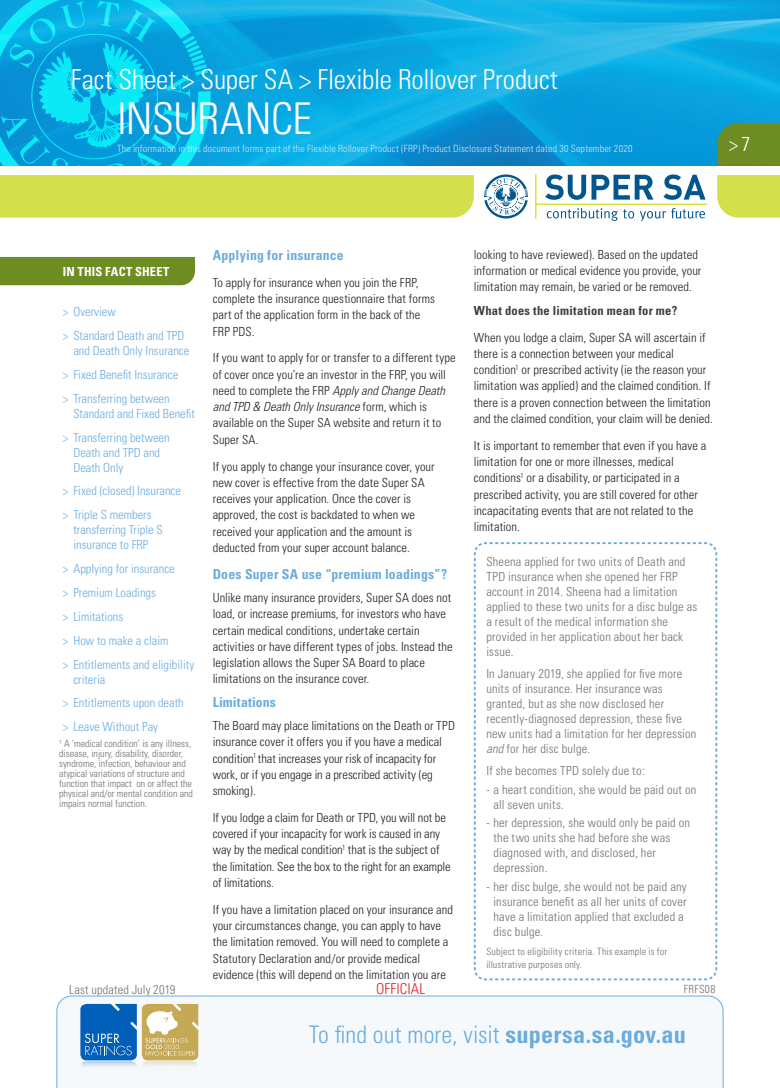
<style>
.page{position:relative;width:780px;height:1088px;background:#fff}
.page>*{position:absolute;margin:0;border:0;box-sizing:border-box;transform-origin:0 0}
.t1{font:300 condensed 43.75px "Univers";letter-spacing:-.01em;color:#fff}
.t2{font:300 condensed 27.5px "Univers";letter-spacing:-.005em;color:#fff}
.t3{font:300 condensed 24.25px "Univers";letter-spacing:.005em;color:#6cacdd}
.t4{font:300 condensed 20px "Univers";color:#fff}
.t5{font:300 condensed 15px "Univers";letter-spacing:.01em;color:#e32121}
.Body_Heading_-_blue{font:700 condensed 13.75px "Univers";letter-spacing:.015em;color:#6cacdd}
.Body{font:700 condensed 13.75px "Univers";letter-spacing:.01em;color:#6cacdd}
.Body-2{font:300 condensed 12.5px/16.2px "Univers";letter-spacing:.005em;color:#231f20}
.Body-3{font:300 condensed 12.5px/15px "Univers";letter-spacing:.015em;color:#717074}
.t6{font:300 condensed 12.5px/23.9px "Univers";color:#6cacdd}
.Body-4{font:700 condensed 12.5px "Univers";letter-spacing:.02em;color:#3e3e3f}
.t7{font:700 condensed 12.5px "Univers";letter-spacing:.01em;color:#fff}
.t8{font:300 condensed 11.25px "Univers";letter-spacing:.025em;color:#717074}
.Caption_Disclaimer{font:300 condensed 10px/10px "Univers";color:#717074}
.t9{font:300 condensed 10px "Univers";letter-spacing:.015em;color:#cfe1f3}
.Body-5{font:300 condensed 10px/12.5px "Univers";letter-spacing:.02em;color:#717074}
.s1{font-style:italic}
.s2{font-weight:700}
</style>
<div class="page">
<img style="left:474px;top:0;width:306px;height:165px">
<svg style="left:545px;top:174px;width:108px;height:26px"></svg>
<svg style="left:663px;top:174px;width:42px;height:26px"></svg>
<svg style="left:546px;top:208px;width:88px;height:13px"></svg>
<svg style="left:640px;top:208px;width:65px;height:13px"></svg>
<hr style="left:535px;top:174px;width:1px;height:45px;background:#d8e039">
<hr style="left:535px;top:204px;width:172px;height:1px;background:#d8e039">
<svg style="left:484px;top:174px;width:44px;height:44px"></svg>
<svg style="left:717px;top:175px;width:63px;height:43px;background:#d6e055"></svg>
<svg style="left:0;top:0;width:474px;height:218px;background:#3cbac6"></svg>
<div style="left:717px;top:123px;width:63px;height:42px;background:#6d8d23"></div>
<div style="left:0;top:257px;width:195px;height:28px;background:#6d8d23"></div>
<div style="left:57px;top:996px;width:666px;height:92px;background:#f6f9fc"></div>
<svg style="left:80px;top:1004px;width:118px;height:84px"></svg>
<svg style="left:473px;top:542px;width:245px;height:439px"></svg>
<h2 class="t2" style="left:71px;top:63px;width:488px">Fact Sheet &gt; Super SA &gt; Flexible Rollover Product</h2>
<h1 class="t1" style="left:117px;top:93px;width:196px">INSURANCE</h1>
<p class="t9" style="left:117px;top:142px;width:517px">The information in this document forms part of the Flexible Rollover Product (FRP) Product Disclosure Statement dated 30 September 2020</p>
<h3 class="t4" style="left:729px;top:132px;width:23px">&gt;7</h3>
<p class="t7" style="left:63px;top:264px;width:108px">IN THIS FACT SHEET</p>
<p class="t6" style="left:63px;top:300px;width:123px">&gt; Overview<br>&gt; Standard Death and TPD</p>
<p class="t6" style="left:63px;top:339px;width:128px;text-indent:11px">and Death Only Insurance &gt; Fixed Benefit Insurance<br>&gt; Transferring between</p>
<p class="t6" style="left:63px;top:401px;width:134px;text-indent:11px">Standard and Fixed Benefit &gt; Transferring between</p>
<p class="t6" style="left:73px;top:445px;width:88px;line-height:15px">Death and TPD and<br>Death Only</p>
<p class="t6" style="left:63px;top:479px;width:120px">&gt; Fixed (closed) Insurance &gt; Triple S members</p>
<p class="t6" style="left:73px;top:522px;width:91px;line-height:15px">transferring Triple S insurance to FRP</p>
<p class="t6" style="left:63px;top:557px;width:133px">&gt; Applying for insurance<br>&gt; Premium Loadings<br>&gt; Limitations<br>&gt; How to make a claim<br>&gt; Entitlements and eligibility</p>
<p class="t6" style="left:63px;top:667px;width:122px;text-indent:11px">criteria<br>&gt; Entitlements upon death &gt; Leave Without Pay</p>
<p class="Caption_Disclaimer" style="left:59px;top:738px;width:135px"><sup>1</sup> A ‘medical condition’ is any illness, disease, injury, disability, disorder, syndrome, infection, behaviour and atypical variations of structure and function that impact on or affect the physical and/or mental condition and impairs normal function.</p>
<p class="Body_Heading_-_blue" style="left:213px;top:247px;width:133px">Applying for insurance</p>
<p class="Body-2" style="left:213px;top:274px;width:224px">To apply for insurance when you join the FRP, complete the insurance questionnaire that forms part of the application form in the back of the FRP PDS.</p>
<p class="Body-2" style="left:213px;top:350px;width:244px">If you want to apply for or transfer to a different type of cover once you’re an investor in the FRP, you will need to complete the FRP <span class="s1">Apply and Change Death and TPD &amp; Death Only Insurance</span> form, which is available on the Super SA website and return it to Super SA.</p>
<p class="Body-2" style="left:213px;top:458px;width:223px">If you apply to change your insurance cover, your new cover is effective from the date Super SA receives your application. Once the cover is approved, the cost is backdated to when we received your application and the amount is deducted from your super account balance.</p>
<p class="Body_Heading_-_blue" style="left:213px;top:565px;width:236px">Does Super SA use “premium loadings”?</p>
<p class="Body-2" style="left:213px;top:589px;width:241px">Unlike many insurance providers, Super SA does not load, or increase premiums, for investors who have certain medical conditions, undertake certain activities or have different types of jobs. Instead the legislation allows the Super SA Board to place limitations on the insurance cover.</p>
<p class="Body" style="left:213px;top:693px;width:65px">Limitations</p>
<p class="Body-2" style="left:213px;top:717px;width:244px">The Board may place limitations on the Death or TPD insurance cover it offers you if you have a medical condition<sup>1</sup> that increases your risk of incapacity for work, or if you engage in a prescribed activity (eg smoking).</p>
<p class="Body-2" style="left:213px;top:809px;width:239px">If you lodge a claim for Death or TPD, you will not be covered if your incapacity for work is caused in any way by the medical condition<sup>1</sup> that is the subject of the limitation. See the box to the right for an example of limitations.</p>
<p class="Body-2" style="left:213px;top:901px;width:242px">If you have a limitation placed on your insurance and your circumstances change, you can apply to have the limitation removed. You will need to complete a Statutory Declaration and/or provide medical evidence (this will depend on the limitation you are</p>
<p class="Body-2" style="left:474px;top:246px;width:229px">looking to have reviewed). Based on the updated information or medical evidence you provide, your limitation may remain, be varied or be removed.</p>
<p class="Body-4" style="left:474px;top:303px;width:205px">What does the limitation mean for me?</p>
<p class="Body-2" style="left:474px;top:329px;width:240px">When you lodge a claim, Super SA will ascertain if there is a connection between your medical condition<sup>1</sup> or prescribed activity (ie the reason your limitation was applied) and the claimed condition. If there is a proven connection between the limitation and the claimed condition, your claim will be denied.</p>
<p class="Body-2" style="left:474px;top:437px;width:234px">It is important to remember that even if you have a limitation for one or more illnesses, medical conditions<sup>1</sup> or a disability, or participated in a prescribed activity, you are still covered for other incapacitating events that are not related to the limitation.</p>
<p class="Body-3" style="left:486px;top:554px;width:212px">Sheena applied for two units of Death and TPD insurance when she opened her FRP account in 2014. Sheena had a limitation applied to these two units for a disc bulge as a result of the medical information she provided in her application about her back issue.</p>
<p class="Body-3" style="left:486px;top:666px;width:211px">In January 2019, she applied for five more units of insurance. Her insurance was granted, but as she now disclosed her recently-diagnosed depression, these five new units had a limitation for her depression <span class="s1">and</span> for her disc bulge.</p>
<p class="Body-3" style="left:486px;top:763px;width:160px">If she becomes TPD solely due to:</p>
<p class="Body-3" style="left:493px;top:782px;width:204px;text-indent:-7px">- a heart condition, she would be paid out on all seven units.</p>
<p class="Body-3" style="left:493px;top:815px;width:198px;text-indent:-7px">- her depression, she would only be paid on the two units she had before she was diagnosed with, and disclosed, her depression.</p>
<p class="Body-3" style="left:493px;top:879px;width:195px;text-indent:-7px">- her disc bulge, she would not be paid any insurance benefit as all her units of cover have a limitation applied that excluded a disc bulge.</p>
<p class="Body-5" style="left:486px;top:945px;width:182px">Subject to eligibility criteria. This example is for illustrative purposes only.</p>
<p class="Body-3" style="left:69px;top:982px;width:107px">Last updated July 2019</p>
<p class="t5" style="left:376px;top:980px;width:51px">OFFICIAL</p>
<p class="t8" style="left:684px;top:983px;width:33px">FRFS08</p>
<h3 class="t3" style="left:309px;top:1019px;width:378px">To find out more, visit <span class="s2">supersa.sa.gov.au</span></h3>
</div>
